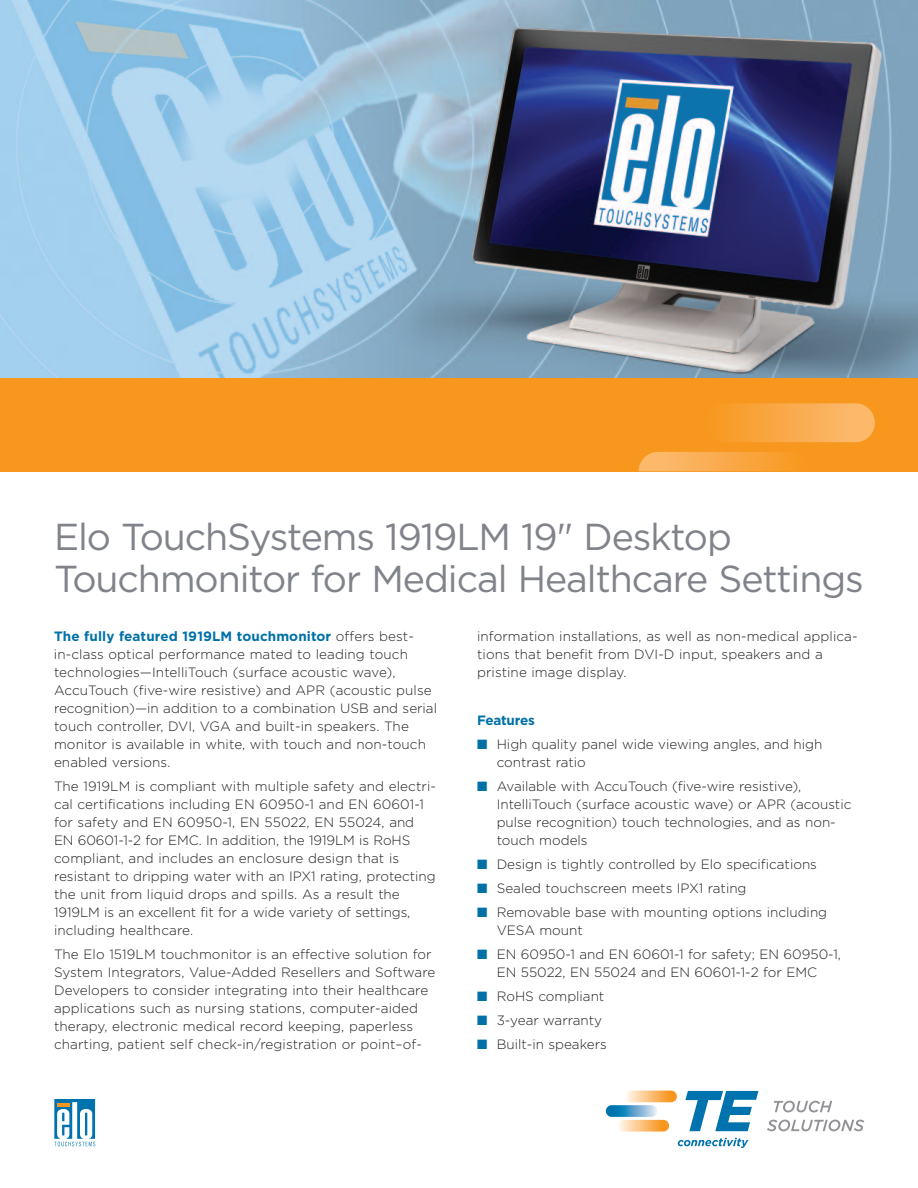
<style>
.page{position:relative;width:918px;height:1188px;background:#fff}
.page>*{position:absolute;margin:0;border:0;box-sizing:border-box;transform-origin:0 0}
.t1{font:37.5px/42px "Gotham";letter-spacing:-.03em;color:#80838a}
.t2{font:300 13.5px/18px "Gotham";color:#231f20}
.t3{font:700 13.5px "Gotham";letter-spacing:-.015em;color:#0071a7}
.s1{font-weight:700;color:#0071a7}
.s2{color:#0071a7}
</style>
<div class="page">
<svg style="left:774px;top:1101px;width:58px;height:11px"></svg>
<svg style="left:767px;top:1120px;width:97px;height:11px"></svg>
<svg style="left:625px;top:1091px;width:52px;height:11px"></svg>
<svg style="left:618px;top:1120px;width:51px;height:12px"></svg>
<svg style="left:606px;top:1105px;width:51px;height:12px"></svg>
<svg style="left:685px;top:1091px;width:74px;height:40px"></svg>
<svg style="left:678px;top:1138px;width:70px;height:10px"></svg>
<svg style="left:55px;top:1099px;width:41px;height:48px"></svg>
<svg style="left:54px;top:1099px;width:41px;height:47px"></svg>
<img style="left:0;top:0;width:918px;height:378px">
<div style="left:0;top:378px;width:918px;height:93px;background:#f7971d"></div>
<img style="left:704px;top:403px;width:171px;height:39px;border-radius:19px">
<img style="left:639px;top:452px;width:148px;height:19px">
<h1 class="t1" style="left:54px;top:517px;width:811px">Elo TouchSystems 1919LM 19" Desktop<br>Touchmonitor for Medical Healthcare Settings</h1>
<p class="t2" style="left:54px;top:627px;width:385px"><span class="s1">The fully featured 1919LM touchmonitor</span> offers best&shy;in-class optical performance mated to leading touch technologies—IntelliTouch (surface acoustic wave), AccuTouch (five-wire resistive) and APR (acoustic pulse recognition)—in addition to a combination USB and serial touch controller, DVI, VGA and built-in speakers. The monitor is available in white, with touch and non-touch enabled versions.</p>
<p class="t2" style="left:54px;top:777px;width:384px">The 1919LM is compliant with multiple safety and electri&shy;cal certifications including EN 60950-1 and EN 60601-1 for safety and EN 60950-1, EN 55022, EN 55024, and EN 60601-1-2 for EMC. In addition, the 1919LM is RoHS compliant, and includes an enclosure design that is resistant to dripping water with an IPX1 rating, protecting the unit from liquid drops and spills. As a result the 1919LM is an excellent fit for a wide variety of settings, including healthcare.</p>
<p class="t2" style="left:54px;top:945px;width:383px">The Elo 1519LM touchmonitor is an effective solution for System Integrators, Value-Added Resellers and Software Developers to consider integrating into their healthcare applications such as nursing stations, computer-aided therapy, electronic medical record keeping, paperless charting, patient self check-in/registration or point–of-</p>
<p class="t2" style="left:477px;top:627px;width:382px">information installations, as well as non-medical applica&shy;tions that benefit from DVI-D input, speakers and a pristine image display.</p>
<p class="t3" style="left:477px;top:712px;width:59px">Features</p>
<p class="t2" style="left:497px;top:735px;width:327px;text-indent:-20px"><span class="s2">■</span> High quality panel wide viewing angles, and high contrast ratio</p>
<p class="t2" style="left:497px;top:777px;width:356px;text-indent:-20px"><span class="s2">■</span> Available with AccuTouch (five-wire resistive), IntelliTouch (surface acoustic wave) or APR (acoustic pulse recognition) touch technologies, and as non&shy;touch models</p>
<p class="t2" style="left:477px;top:855px;width:341px"><span class="s2">■</span> Design is tightly controlled by Elo specifications</p>
<p class="t2" style="left:477px;top:879px;width:271px"><span class="s2">■</span> Sealed touchscreen meets IPX1 rating</p>
<p class="t2" style="left:497px;top:903px;width:332px;text-indent:-20px"><span class="s2">■</span> Removable base with mounting options including<br>VESA mount</p>
<p class="t2" style="left:477px;top:945px;width:365px;text-align:center"><span class="s2">■</span> EN 60950-1 and EN 60601-1 for safety; EN 60950-1,<br>EN 55022, EN 55024 and EN 60601-1-2 for EMC</p>
<p class="t2" style="left:477px;top:987px;width:129px"><span class="s2">■</span> RoHS compliant</p>
<p class="t2" style="left:477px;top:1011px;width:127px"><span class="s2">■</span> 3-year warranty</p>
<p class="t2" style="left:477px;top:1035px;width:131px"><span class="s2">■</span> Built-in speakers</p>
</div>
